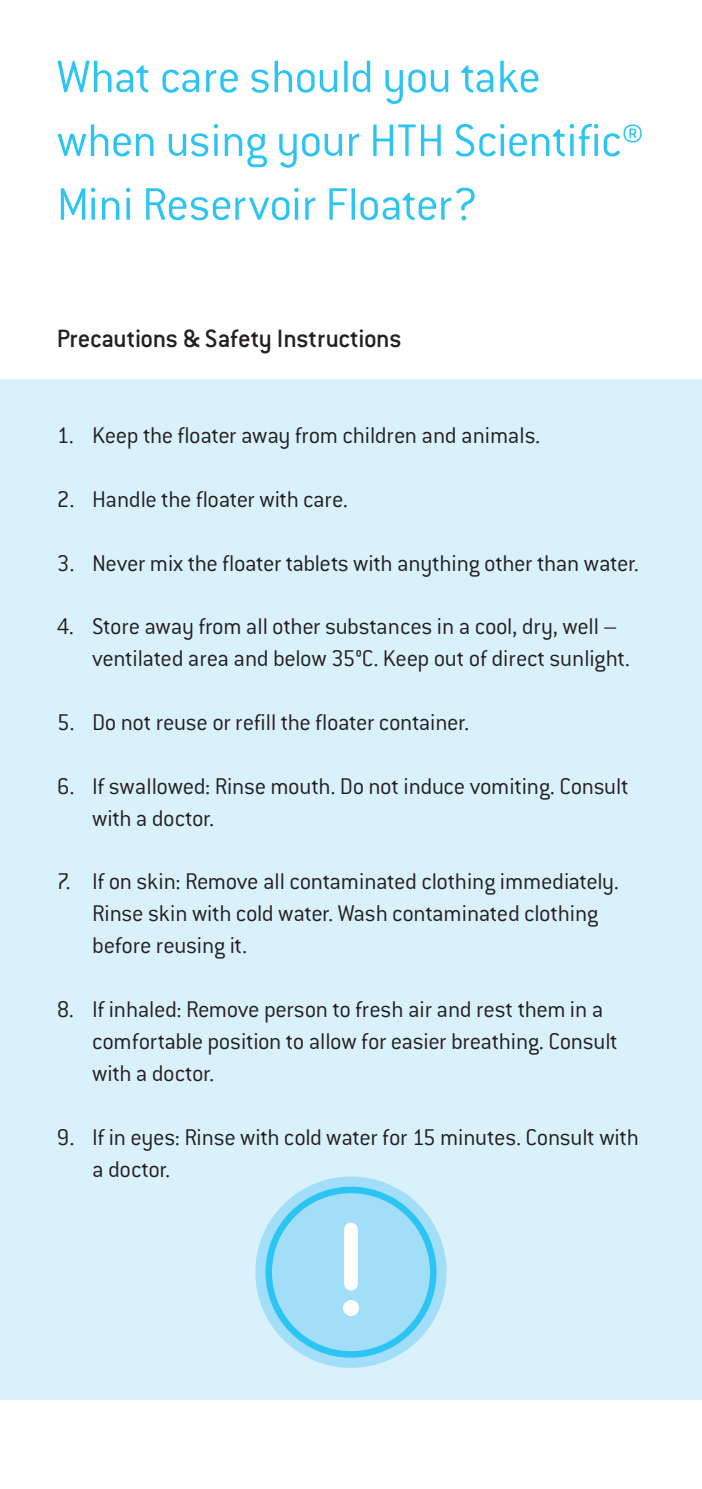
<style>
.page{position:relative;width:702px;height:1489px;background:#fff}
.page>*{position:absolute;margin:0;border:0;box-sizing:border-box;transform-origin:0 0}
.Title_20pt{font:300 50px/63.8px "Conduit ITC Std";letter-spacing:-.015em;color:#2bc4f3}
.Subtitle_11pt{font:500 27.5px "Conduit ITC Std";letter-spacing:-.015em;color:#231f20}
.Body_Copy_10pt{font:300 25px/32px "Conduit ITC Std";letter-spacing:-.015em;color:#231f20}
</style>
<div class="page">
<div style="left:0;top:379px;width:702px;height:1020px;background:#d9f1fb"></div>
<div style="left:255px;top:1176px;width:191px;height:191px;background:#a3def8;border-radius:50%"></div>
<div style="left:265px;top:1186px;width:171px;height:171px;border:7px solid #2bc4f3;border-radius:50%"></div>
<div style="left:344px;top:1222px;width:14px;height:68px;background:#fff;border-radius:7px"></div>
<div style="left:343px;top:1299px;width:16px;height:16px;background:#fff;border-radius:50%"></div>
<p class="Title_20pt" style="left:57px;top:43px;width:588px">What care should you take when using your HTH Scientific®<br>Mini Reservoir Floater?</p>
<p class="Subtitle_11pt" style="left:57px;top:322px;width:346px">Precautions &amp; Safety Instructions</p>
<p class="Body_Copy_10pt" style="left:57px;top:418px;width:485px">1. Keep the floater away from children and animals.</p>
<p class="Body_Copy_10pt" style="left:57px;top:482px;width:293px">2. Handle the floater with care.</p>
<p class="Body_Copy_10pt" style="left:57px;top:546px;width:584px">3. Never mix the floater tablets with anything other than water.</p>
<p class="Body_Copy_10pt" style="left:92px;top:609px;width:539px;text-indent:-35px">4. Store away from all other substances in a cool, dry, well – ventilated area and below 35°C. Keep out of direct sunlight.</p>
<p class="Body_Copy_10pt" style="left:57px;top:705px;width:414px">5. Do not reuse or refill the floater container.</p>
<p class="Body_Copy_10pt" style="left:92px;top:769px;width:538px;text-indent:-35px">6. If swallowed: Rinse mouth. Do not induce vomiting. Consult with a doctor.</p>
<p class="Body_Copy_10pt" style="left:92px;top:864px;width:528px;text-indent:-35px">7. If on skin: Remove all contaminated clothing immediately.<br>Rinse skin with cold water. Wash contaminated clothing before reusing it.</p>
<p class="Body_Copy_10pt" style="left:92px;top:992px;width:527px;text-indent:-35px">8. If inhaled: Remove person to fresh air and rest them in a comfortable position to allow for easier breathing. Consult with a doctor.</p>
<p class="Body_Copy_10pt" style="left:92px;top:1119px;width:548px;text-indent:-35px">9. If in eyes: Rinse with cold water for 15 minutes. Consult with a doctor.</p>
</div>
